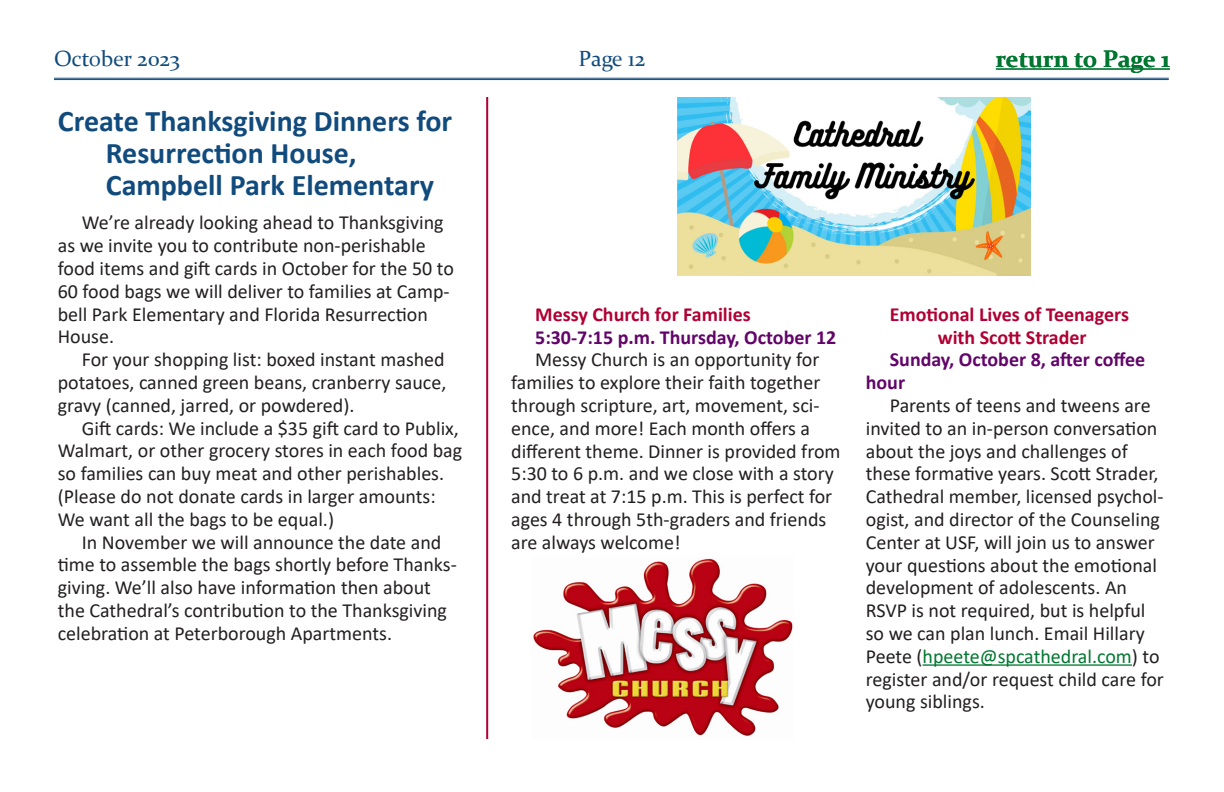
<style>
.page{position:relative;width:1224px;height:792px;background:#fff}
.page>*{position:absolute;margin:0;border:0;box-sizing:border-box;transform-origin:0 0}
._2ndary_Head{font:700 30px/32px "Calibri";color:#114b7d}
.t1{font:700 24px "Constantia";color:#007730}
.t2{font:22px "Constantia";color:#114b7d}
.BTI_-_1_column{font:20px/22.8px "Calibri";color:#231f20}
.BTI_-_1_column-2{font:700 20px/22.8px "Calibri";color:#b10034;text-align:center}
.BTI_-_1_column-3{font:700 20px/22.8px "Calibri";color:#620569}
.s1{color:#007730}
</style>
<div class="page">
<hr style="left:54px;top:78px;width:1115px;height:1px;background:#114b7d">
<hr style="left:54px;top:79px;width:1115px;height:1px;background:#114b7d">
<hr style="left:996px;top:68px;width:174px;height:2px;background:#007730">
<hr style="left:486px;top:97px;width:2px;height:642px;background:#b10034">
<hr style="left:923px;top:664px;width:209px;height:2px;background:#007730">
<img style="left:677px;top:97px;width:353px;height:178px">
<img style="left:533px;top:558px;width:260px;height:178px">
<p class="t2" style="left:54px;top:43px;width:127px">October 2023</p>
<p class="t2" style="left:579px;top:43px;width:68px">Page 12</p>
<p class="t1" style="left:996px;top:43px;width:176px">return to Page 1</p>
<p class="_2ndary_Head" style="left:106px;top:104px;width:348px;text-indent:-48px">Create Thanksgiving Dinners for<br>Resurrection House,<br>Campbell Park Elementary</p>
<p class="BTI_-_1_column" style="left:58px;top:211px;width:398px;text-indent:24px">We’re already looking ahead to Thanksgiving as we invite you to contribute non-perishable food items and gift cards in October for the 50 to 60 food bags we will deliver to families at Camp&shy;bell Park Elementary and Florida Resurrection House.</p>
<p class="BTI_-_1_column" style="left:58px;top:348px;width:390px;text-align:justify;text-indent:24px">For your shopping list: boxed instant mashed potatoes, canned green beans, cranberry sauce, gravy (canned, jarred, or powdered).</p>
<p class="BTI_-_1_column" style="left:58px;top:416px;width:406px;text-indent:24px">Gift cards: We include a $35 gift card to Publix, Walmart, or other grocery stores in each food bag so families can buy meat and other perishables. (Please do not donate cards in larger amounts:<br>We want all the bags to be equal.)</p>
<p class="BTI_-_1_column" style="left:58px;top:530px;width:401px;text-indent:24px">In November we will announce the date and time to assemble the bags shortly before Thanks&shy;giving. We’ll also have information then about the Cathedral’s contribution to the Thanksgiving celebration at Peterborough Apartments.</p>
<p class="BTI_-_1_column-2" style="left:535px;top:302px;width:217px">Messy Church for Families</p>
<p class="BTI_-_1_column-3" style="left:535px;top:325px;width:303px">5:30-7:15 p.m. Thursday, October 12</p>
<p class="BTI_-_1_column" style="left:511px;top:348px;width:331px;text-indent:24px">Messy Church is an opportunity for families to explore their faith together through scripture, art, movement, sci&shy;ence, and more! Each month offers a different theme. Dinner is provided from 5:30 to 6 p.m. and we close with a story and treat at 7:15 p.m. This is perfect for ages 4 through 5th-graders and friends are always welcome!</p>
<p class="BTI_-_1_column-2" style="left:890px;top:302px;width:241px">Emotional Lives of Teenagers with Scott Strader</p>
<p class="BTI_-_1_column-3" style="left:866px;top:348px;width:281px;text-indent:24px">Sunday, October 8, after coffee hour</p>
<p class="BTI_-_1_column" style="left:866px;top:393px;width:300px;text-indent:24px">Parents of teens and tweens are invited to an in-person conversation about the joys and challenges of these formative years. Scott Strader, Cathedral member, licensed psychol&shy;ogist, and director of the Counseling Center at USF, will join us to answer your questions about the emotional development of adolescents. An RSVP is not required, but is helpful so we can plan lunch. Email Hillary Peete (<span class="s1">hpeete@spcathedral.com</span>) to register and/or request child care for young siblings.</p>
</div>
